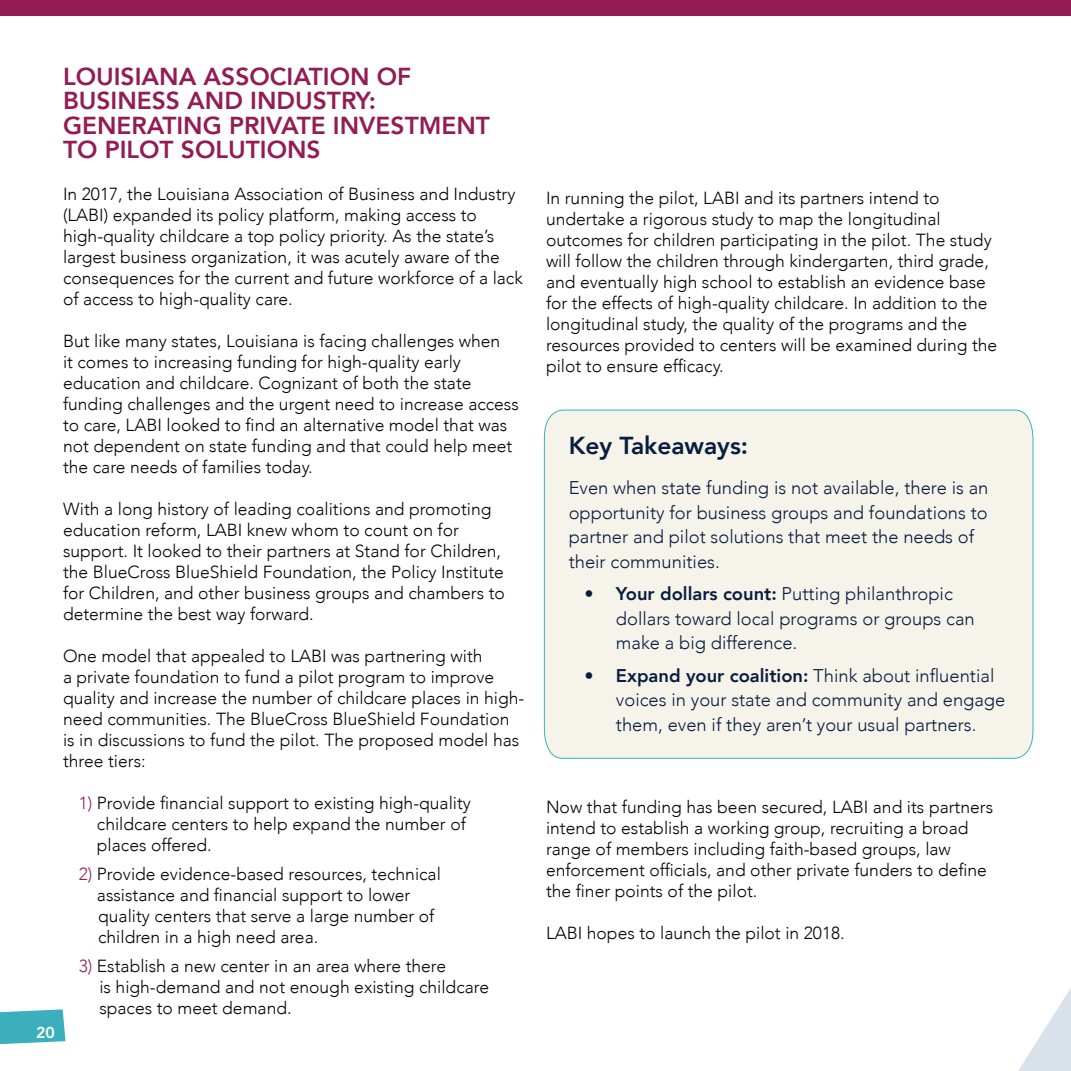
<style>
.page{position:relative;width:1071px;height:1071px;background:#fff}
.page>*{position:absolute;margin:0;border:0;box-sizing:border-box;transform-origin:0 0}
.Normal1{font:800 24.5px/24.5px "Avenir";color:#931c54}
.Normal1-2{font:800 24.5px "Avenir";color:#081d3f}
.Normal1-3{font:300 18.38px/24.5px "Avenir";color:#081d3f}
.Normal1-4{font:300 17.5px/21px "Avenir";color:#040503}
.t1{font:800 15.75px "Avenir";color:#fff}
.s1{color:#931c54}
.s2{font-weight:800}
</style>
<div class="page">
<div style="left:0;top:0;width:1071px;height:16px;background:#931c54"></div>
<svg style="left:0;top:1009px;width:66px;height:35px;background:#52b8c3"></svg>
<svg style="left:1018px;top:988px;width:53px;height:83px"></svg>
<div style="left:544px;top:410px;width:489px;height:349px;background:#f6f3eb"></div>
<p class="t1" style="left:36px;top:1020px;width:20px">20</p>
<p class="Normal1" style="left:63px;top:64px;width:428px">LOUISIANA ASSOCIATION OF<br>BUSINESS AND INDUSTRY:<br>GENERATING PRIVATE INVESTMENT<br>TO PILOT SOLUTIONS</p>
<p class="Normal1-4" style="left:63px;top:184px;width:461px">In 2017, the Louisiana Association of Business and Industry (LABI) expanded its policy platform, making access to high-quality childcare a top policy priority. As the state’s largest business organization, it was acutely aware of the consequences for the current and future workforce of a lack of access to high-quality care.</p>
<p class="Normal1-4" style="left:63px;top:331px;width:457px">But like many states, Louisiana is facing challenges when<br>it comes to increasing funding for high-quality early education and childcare. Cognizant of both the state funding challenges and the urgent need to increase access to care, LABI looked to find an alternative model that was not dependent on state funding and that could help meet the care needs of families today.</p>
<p class="Normal1-4" style="left:63px;top:499px;width:443px">With a long history of leading coalitions and promoting education reform, LABI knew whom to count on for support. It looked to their partners at Stand for Children, the BlueCross BlueShield Foundation, the Policy Institute for Children, and other business groups and chambers to determine the best way forward.</p>
<p class="Normal1-4" style="left:63px;top:646px;width:463px">One model that appealed to LABI was partnering with<br>a private foundation to fund a pilot program to improve quality and increase the number of childcare places in high&shy;need communities. The BlueCross BlueShield Foundation is in discussions to fund the pilot. The proposed model has three tiers:</p>
<p class="Normal1-4" style="left:79px;top:793px;width:394px"><span class="s1">1)</span> Provide financial support to existing high-quality</p>
<p class="Normal1-4" style="left:97px;top:814px;width:370px">childcare centers to help expand the number of</p>
<p class="Normal1-4" style="left:97px;top:835px;width:116px">places offered.</p>
<p class="Normal1-4" style="left:79px;top:864px;width:364px"><span class="s1">2)</span> Provide evidence-based resources, technical</p>
<p class="Normal1-4" style="left:97px;top:885px;width:315px">assistance and financial support to lower</p>
<p class="Normal1-4" style="left:98px;top:906px;width:338px">quality centers that serve a large number of</p>
<p class="Normal1-4" style="left:98px;top:927px;width:222px">children in a high need area.</p>
<p class="Normal1-4" style="left:79px;top:955px;width:369px"><span class="s1">3)</span> Establish a new center in an area where there</p>
<p class="Normal1-4" style="left:99px;top:976px;width:391px">is high-demand and not enough existing childcare</p>
<p class="Normal1-4" style="left:99px;top:997px;width:194px">spaces to meet demand.</p>
<p class="Normal1-4" style="left:546px;top:187px;width:453px">In running the pilot, LABI and its partners intend to undertake a rigorous study to map the longitudinal outcomes for children participating in the pilot. The study will follow the children through kindergarten, third grade, and eventually high school to establish an evidence base for the effects of high-quality childcare. In addition to the longitudinal study, the quality of the programs and the resources provided to centers will be examined during the pilot to ensure efficacy.</p>
<p class="Normal1-2" style="left:569px;top:427px;width:181px">Key Takeaways:</p>
<p class="Normal1-3" style="left:569px;top:476px;width:421px">Even when state funding is not available, there is an opportunity for business groups and foundations to partner and pilot solutions that meet the needs of their communities.</p>
<p class="Normal1-3" style="left:616px;top:582px;width:360px;text-indent:-32px"><span class="s2">• Your dollars count:</span> Putting philanthropic dollars toward local programs or groups can make a big difference.</p>
<p class="Normal1-3" style="left:616px;top:663px;width:391px;text-indent:-32px"><span class="s2">• Expand your coalition:</span> Think about influential voices in your state and community and engage them, even if they aren’t your usual partners.</p>
<p class="Normal1-4" style="left:546px;top:796px;width:449px">Now that funding has been secured, LABI and its partners intend to establish a working group, recruiting a broad range of members including faith-based groups, law enforcement officials, and other private funders to define the finer points of the pilot.</p>
<p class="Normal1-4" style="left:546px;top:922px;width:300px">LABI hopes to launch the pilot in 2018.</p>
</div>
